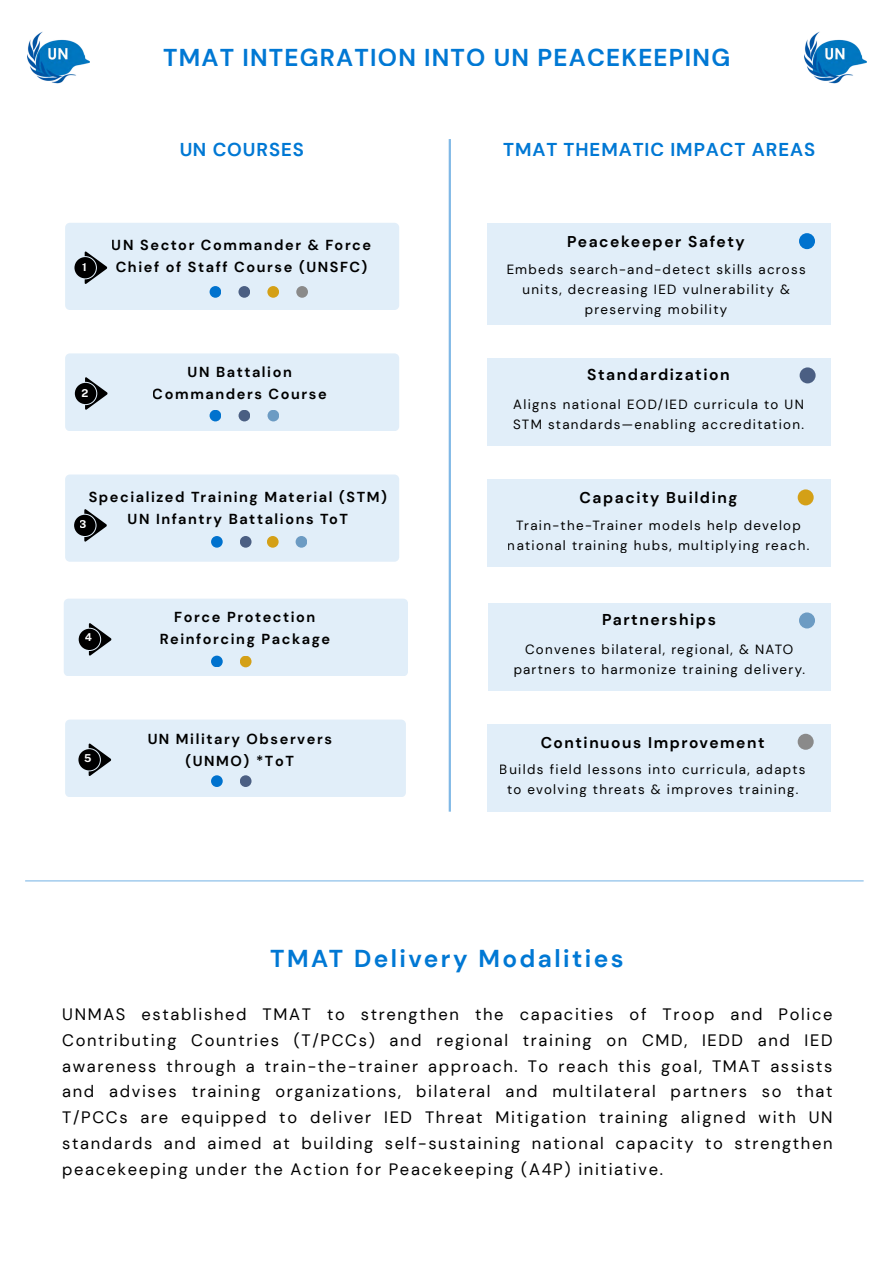
<style>
.page{position:relative;width:894px;height:1264px;background:#fff}
.page>*{position:absolute;margin:0;border:0;box-sizing:border-box;transform-origin:0 0}
.t1{font:700 24.45px "DM Sans";letter-spacing:.1em;color:#0078d4}
.t2{font:700 24.3px "DM Sans";letter-spacing:.05em;color:#0078d4}
.t3{font:700 18.6px "DM Sans";letter-spacing:.05em;color:#0078d4}
.t4{font:16.5px/26px "DM Sans";letter-spacing:.1em;color:#000;text-align:justify}
.t5{font:700 15.75px "DM Sans";letter-spacing:.1em;color:#000}
.t6{font:700 15.6px "DM Sans";letter-spacing:.1em;color:#000}
.t7{font:700 15.45px "DM Sans";letter-spacing:.1em;color:#000}
.t8{font:700 14.4px/21.5px "DM Sans";letter-spacing:.11em;color:#000;text-align:center}
.t9{font:13.35px/20px "DM Sans";letter-spacing:.1em;color:#000;text-align:center}
.t10{font:700 10.8px "Public Sans";color:#fff}
</style>
<div class="page">
<div style="left:65px;top:474px;width:334px;height:87px;background:#e1eef9"></div>
<svg style="left:84px;top:509px;width:23px;height:32px"></svg>
<div style="left:74px;top:515px;width:21px;height:21px;background:#000;border-radius:50%"></div>
<div style="left:64px;top:598px;width:344px;height:78px;background:#e1eef9"></div>
<svg style="left:89px;top:623px;width:22px;height:32px"></svg>
<div style="left:79px;top:628px;width:21px;height:22px;background:#000;border-radius:50%"></div>
<div style="left:65px;top:223px;width:334px;height:87px;background:#e1eef9"></div>
<svg style="left:85px;top:251px;width:22px;height:33px"></svg>
<div style="left:74px;top:257px;width:22px;height:21px;background:#000;border-radius:50%"></div>
<div style="left:65px;top:353px;width:334px;height:78px;background:#e1eef9"></div>
<svg style="left:85px;top:377px;width:22px;height:33px"></svg>
<div style="left:75px;top:383px;width:21px;height:21px;background:#000;border-radius:50%"></div>
<div style="left:65px;top:719px;width:341px;height:78px;background:#e1eef9"></div>
<svg style="left:89px;top:743px;width:22px;height:33px"></svg>
<div style="left:78px;top:749px;width:22px;height:21px;background:#000;border-radius:50%"></div>
<img style="left:27px;top:31px;width:62px;height:53px">
<img style="left:804px;top:31px;width:61px;height:53px">
<div style="left:211px;top:775px;width:12px;height:12px;background:#0072ce"></div>
<div style="left:240px;top:775px;width:11px;height:12px;background:#4b5f83"></div>
<div style="left:209px;top:410px;width:12px;height:11px;background:#0072ce"></div>
<div style="left:238px;top:410px;width:12px;height:11px;background:#4b5f83"></div>
<div style="left:267px;top:286px;width:12px;height:12px;background:#d4a017"></div>
<div style="left:240px;top:536px;width:11px;height:11px;background:#4b5f83"></div>
<div style="left:267px;top:536px;width:11px;height:11px;background:#d4a017"></div>
<div style="left:267px;top:410px;width:12px;height:11px;background:#6c9bc3"></div>
<div style="left:296px;top:286px;width:12px;height:12px;background:#8a8a8a"></div>
<div style="left:295px;top:536px;width:12px;height:11px;background:#6c9bc3"></div>
<div style="left:240px;top:655px;width:11px;height:12px;background:#d4a017"></div>
<div style="left:211px;top:655px;width:12px;height:12px;background:#0072ce"></div>
<div style="left:238px;top:286px;width:12px;height:12px;background:#4b5f83"></div>
<div style="left:209px;top:286px;width:12px;height:12px;background:#0072ce"></div>
<hr style="left:448px;top:139px;width:3px;height:672px;background:#0072ce">
<div style="left:487px;top:223px;width:343px;height:101px;background:#e1eef9"></div>
<div style="left:487px;top:358px;width:343px;height:87px;background:#e1eef9"></div>
<div style="left:487px;top:479px;width:343px;height:87px;background:#e1eef9"></div>
<div style="left:487px;top:603px;width:343px;height:87px;background:#e1eef9"></div>
<div style="left:487px;top:724px;width:343px;height:87px;background:#e1eef9"></div>
<div style="left:799px;top:367px;width:16px;height:16px;background:#4b5f83"></div>
<svg style="left:799px;top:233px;width:15px;height:16px"></svg>
<div style="left:797px;top:489px;width:16px;height:16px;background:#d4a017"></div>
<div style="left:798px;top:612px;width:16px;height:16px;background:#6c9bc3"></div>
<div style="left:797px;top:733px;width:16px;height:16px;background:#8a8a8a"></div>
<div style="left:211px;top:536px;width:12px;height:11px;background:#0072ce"></div>
<hr style="left:25px;top:880px;width:838px;height:1px;background:#0072ce">
<h2 class="t2" style="left:163px;top:41px;width:568px">TMAT INTEGRATION INTO UN PEACEKEEPING</h2>
<p class="t3" style="left:179px;top:137px;width:126px">UN COURSES</p>
<p class="t3" style="left:503px;top:137px;width:313px">TMAT THEMATIC IMPACT AREAS</p>
<p class="t10" style="left:82px;top:260px;width:6px">1</p>
<p class="t8" style="left:112px;top:234px;width:261px;text-align:left">UN Sector Commander &amp; Force<br>Chief of Staff Course (UNSFC)</p>
<p class="t6" style="left:567px;top:232px;width:179px">Peacekeeper Safety</p>
<p class="t9" style="left:506px;top:259px;width:301px">Embeds search-and-detect skills across units, decreasing IED vulnerability &amp; preserving mobility</p>
<p class="t8" style="left:187px;top:362px;width:106px">UN Battalion</p>
<p class="t10" style="left:81px;top:386px;width:8px">2</p>
<p class="t8" style="left:153px;top:383px;width:175px">Commanders Course</p>
<p class="t8" style="left:89px;top:487px;width:300px">Specialized Training Material (STM)<br>UN Infantry Battalions ToT</p>
<p class="t10" style="left:80px;top:517px;width:9px">3</p>
<p class="t8" style="left:174px;top:606px;width:143px">Force Protection</p>
<p class="t10" style="left:85px;top:631px;width:9px">4</p>
<p class="t8" style="left:159px;top:628px;width:172px">Reinforcing Package</p>
<p class="t8" style="left:147px;top:728px;width:186px">UN Military Observers</p>
<p class="t10" style="left:84px;top:752px;width:9px">5</p>
<p class="t8" style="left:185px;top:750px;width:110px">(UNMO) *ToT</p>
<p class="t5" style="left:587px;top:365px;width:144px">Standardization</p>
<p class="t9" style="left:513px;top:394px;width:292px;text-align:left">Aligns national EOD/IED curricula to UN<br>STM standards—enabling accreditation.</p>
<p class="t6" style="left:579px;top:487px;width:159px">Capacity Building</p>
<p class="t9" style="left:507px;top:515px;width:303px">Train-the-Trainer models help develop national training hubs, multiplying reach.</p>
<p class="t5" style="left:602px;top:609px;width:115px">Partnerships</p>
<p class="t9" style="left:513px;top:639px;width:293px">Convenes bilateral, regional, &amp; NATO partners to harmonize training delivery.</p>
<p class="t7" style="left:540px;top:732px;width:225px">Continuous Improvement</p>
<p class="t9" style="left:500px;top:759px;width:307px">Builds field lessons into curricula, adapts to evolving threats &amp; improves training.</p>
<h1 class="t1" style="left:270px;top:942px;width:355px">TMAT Delivery Modalities</h1>
<p class="t4" style="left:62px;top:1001px;width:771px">UNMAS established TMAT to strengthen the capacities of Troop and Police Contributing Countries (T/PCCs) and regional training on CMD, IEDD and IED awareness through a train-the-trainer approach. To reach this goal, TMAT assists and advises training organizations, bilateral and multilateral partners so that T/PCCs are equipped to deliver IED Threat Mitigation training aligned with UN standards and aimed at building self-sustaining national capacity to strengthen peacekeeping under the Action for Peacekeeping (A4P) initiative.</p>
</div>
